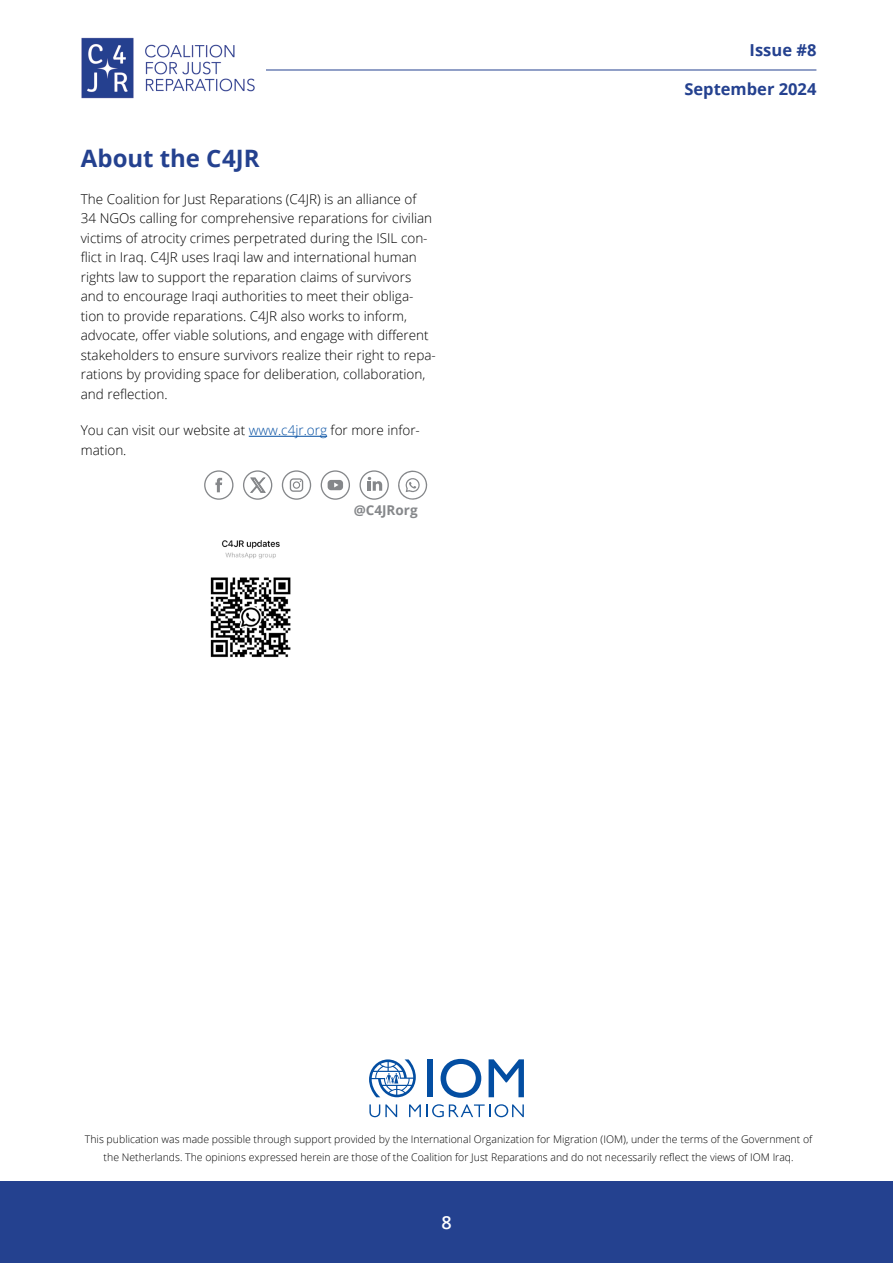
<style>
.page{position:relative;width:893px;height:1263px;background:#fff}
.page>*{position:absolute;margin:0;border:0;box-sizing:border-box;transform-origin:0 0}
.t1{font:700 24px "Open Sans";letter-spacing:-.005em;color:#24418f}
.t2{font:600 18px "Open Sans";color:#fff}
.t3{font:700 16.5px "Open Sans";color:#24418f}
.t4{font:300 13.5px/19.5px "Open Sans";color:#000}
.t5{font:700 13.5px "Open Sans";color:#85878a}
.t6{font:300 10.5px/18px "Open Sans";color:#000;text-align:center}
.s1{color:#034ea2}
</style>
<div class="page">
<div style="left:0;top:1181px;width:893px;height:82px;background:#24418f"></div>
<hr style="left:258px;top:70px;width:558px;height:1px;background:#24418f">
<img style="left:81px;top:37px;width:185px;height:62px">
<div style="left:428px;top:1059px;width:5px;height:38px;background:#034ea2"></div>
<svg style="left:489px;top:1059px;width:35px;height:38px"></svg>
<svg style="left:369px;top:1059px;width:47px;height:38px"></svg>
<svg style="left:441px;top:1059px;width:40px;height:39px"></svg>
<svg style="left:369px;top:1104px;width:28px;height:13px"></svg>
<svg style="left:409px;top:1104px;width:115px;height:13px"></svg>
<hr style="left:249px;top:436px;width:78px;height:1px;background:#034ea2">
<img style="left:210px;top:540px;width:81px;height:118px">
<div style="left:282px;top:470px;width:29px;height:30px;border:1px solid #85878a;border-radius:50%"></div>
<svg style="left:320px;top:470px;width:108px;height:30px"></svg>
<svg style="left:204px;top:470px;width:100px;height:30px"></svg>
<h1 class="t1" style="left:81px;top:142px;width:180px">About the C4JR</h1>
<p class="t4" style="left:81px;top:189px;width:357px">The Coalition for Just Reparations (C4JR) is an alliance of<br>34 NGOs calling for comprehensive reparations for civilian victims of atrocity crimes perpetrated during the ISIL con&shy;flict in Iraq. C4JR uses Iraqi law and international human rights law to support the reparation claims of survivors and to encourage Iraqi authorities to meet their obliga&shy;tion to provide reparations. C4JR also works to inform, advocate, offer viable solutions, and engage with different stakeholders to ensure survivors realize their right to repa&shy;rations by providing space for deliberation, collaboration, and reflection.</p>
<p class="t4" style="left:81px;top:420px;width:341px">You can visit our website at <span class="s1">www.c4jr.org</span> for more infor&shy;mation.</p>
<p class="t5" style="left:354px;top:500px;width:65px">@C4JRorg</p>
<p class="t3" style="left:750px;top:38px;width:68px">Issue #8</p>
<p class="t3" style="left:684px;top:77px;width:134px">September 2024</p>
<p class="t6" style="left:85px;top:1130px;width:729px">This publication was made possible through support provided by the International Organization for Migration (IOM), under the terms of the Government of the Netherlands. The opinions expressed herein are those of the Coalition for Just Reparations and do not necessarily reflect the views of IOM Iraq.</p>
<h2 class="t2" style="left:441px;top:1210px;width:12px">8</h2>
</div>
